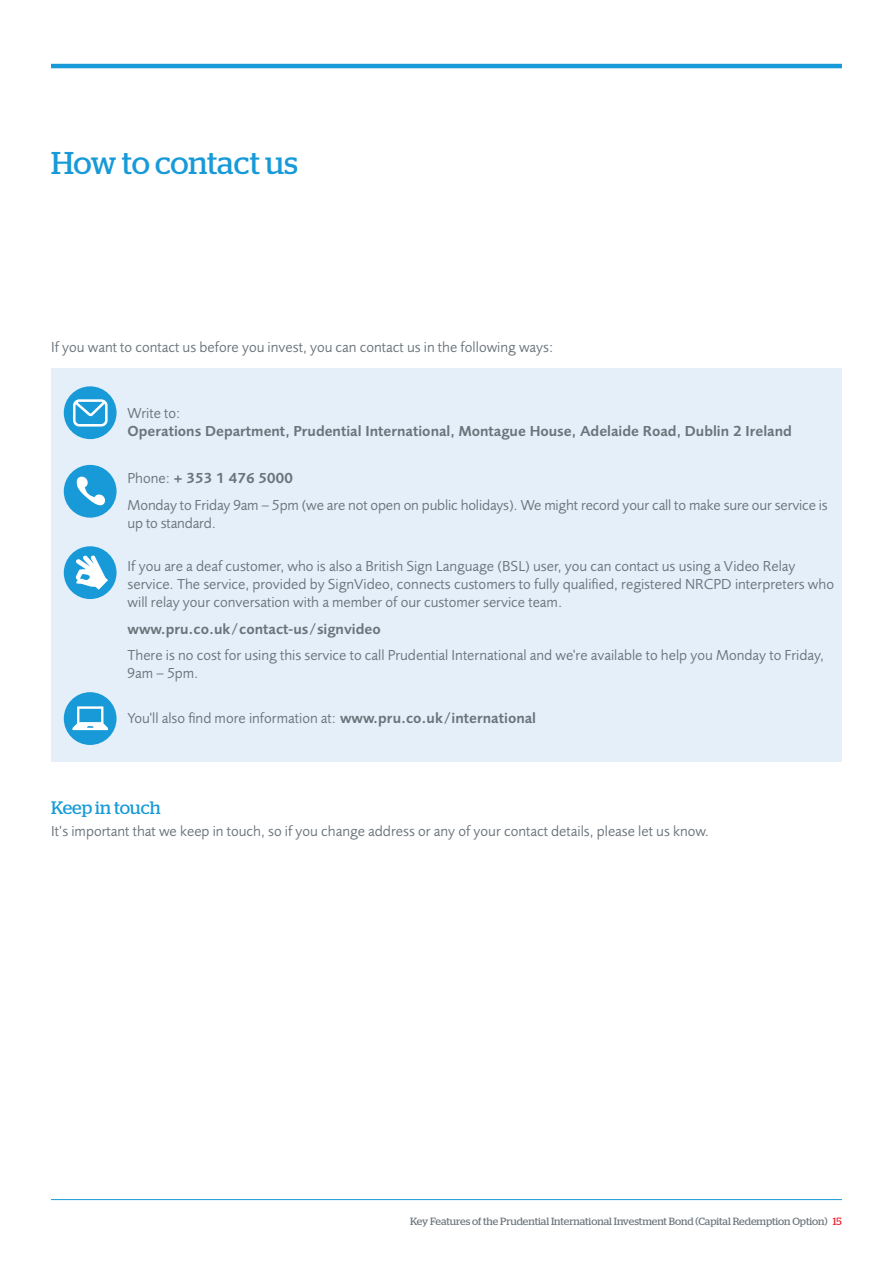
<style>
.page{position:relative;width:893px;height:1263px;background:#fff}
.page>*{position:absolute;margin:0;border:0;box-sizing:border-box;transform-origin:0 0}
.t1{font:31.5px "Stag";letter-spacing:-.01em;color:#179ad7}
.t2{font:18px "Stag";letter-spacing:-.005em;color:#179ad7}
.t3{font:15px/18px "Pru Sans";color:#6a747b}
.t4{font:600 15px "Pru Sans";color:#6a747b}
.t5{font:10.5px "Stag";letter-spacing:-.005em;color:#6a747b}
.s1{font-weight:600}
.s2{color:#ee1b2c}
</style>
<div class="page">
<hr style="left:51px;top:64px;width:791px;height:4px;background:#179ad7">
<hr style="left:51px;top:1199px;width:791px;height:1px;background:#179ad7">
<div style="left:51px;top:368px;width:791px;height:105px;background:#e4eff9"></div>
<div style="left:51px;top:460px;width:791px;height:106px;background:#e4eff9"></div>
<div style="left:51px;top:522px;width:791px;height:123px;background:#e4eff9"></div>
<div style="left:51px;top:611px;width:791px;height:92px;background:#e4eff9"></div>
<div style="left:51px;top:674px;width:791px;height:87px;background:#e4eff9"></div>
<div style="left:64px;top:386px;width:53px;height:53px;background:#179ad7;border-radius:50%"></div>
<svg style="left:73px;top:399px;width:35px;height:28px"></svg>
<div style="left:64px;top:465px;width:53px;height:53px;background:#179ad7;border-radius:50%"></div>
<svg style="left:76px;top:476px;width:29px;height:29px"></svg>
<div style="left:64px;top:546px;width:53px;height:53px;background:#179ad7;border-radius:50%"></div>
<svg style="left:75px;top:555px;width:33px;height:35px"></svg>
<div style="left:64px;top:692px;width:53px;height:53px;background:#179ad7;border-radius:50%"></div>
<svg style="left:72px;top:706px;width:36px;height:24px"></svg>
<h1 class="t1" style="left:51px;top:145px;width:249px">How to contact us</h1>
<p class="t3" style="left:51px;top:337px;width:504px">If you want to contact us before you invest, you can contact us in the following ways:</p>
<p class="t3" style="left:128px;top:404px;width:54px">Write to:</p>
<p class="t4" style="left:128px;top:422px;width:666px">Operations Department, Prudential International, Montague House, Adelaide Road, Dublin 2 Ireland</p>
<p class="t3" style="left:128px;top:465px;width:702px;line-height:26.5px">Phone: <span class="s1">+ 353 1 476 5000<br></span>Monday to Friday 9am – 5pm (we are not open on public holidays). We might record your call to make sure our service is</p>
<p class="t3" style="left:128px;top:514px;width:90px">up to standard.</p>
<p class="t3" style="left:128px;top:557px;width:708px">If you are a deaf customer, who is also a British Sign Language (BSL) user, you can contact us using a Video Relay service. The service, provided by SignVideo, connects customers to fully qualified, registered NRCPD interpreters who will relay your conversation with a member of our customer service team.</p>
<p class="t4" style="left:128px;top:620px;width:255px">www.pru.co.uk/contact-us/signvideo</p>
<p class="t3" style="left:128px;top:646px;width:698px">There is no cost for using this service to call Prudential International and we're available to help you Monday to Friday,<br>9am – 5pm.</p>
<p class="t3" style="left:128px;top:709px;width:410px">You'll also find more information at: <span class="s1">www.pru.co.uk/international</span></p>
<p class="t2" style="left:51px;top:797px;width:111px">Keep in touch</p>
<p class="t3" style="left:51px;top:822px;width:659px">It’s important that we keep in touch, so if you change address or any of your contact details, please let us know.</p>
<p class="t5" style="left:410px;top:1215px;width:433px">Key Features of the Prudential International Investment Bond (Capital Redemption Option) <span class="s2">15</span></p>
</div>
